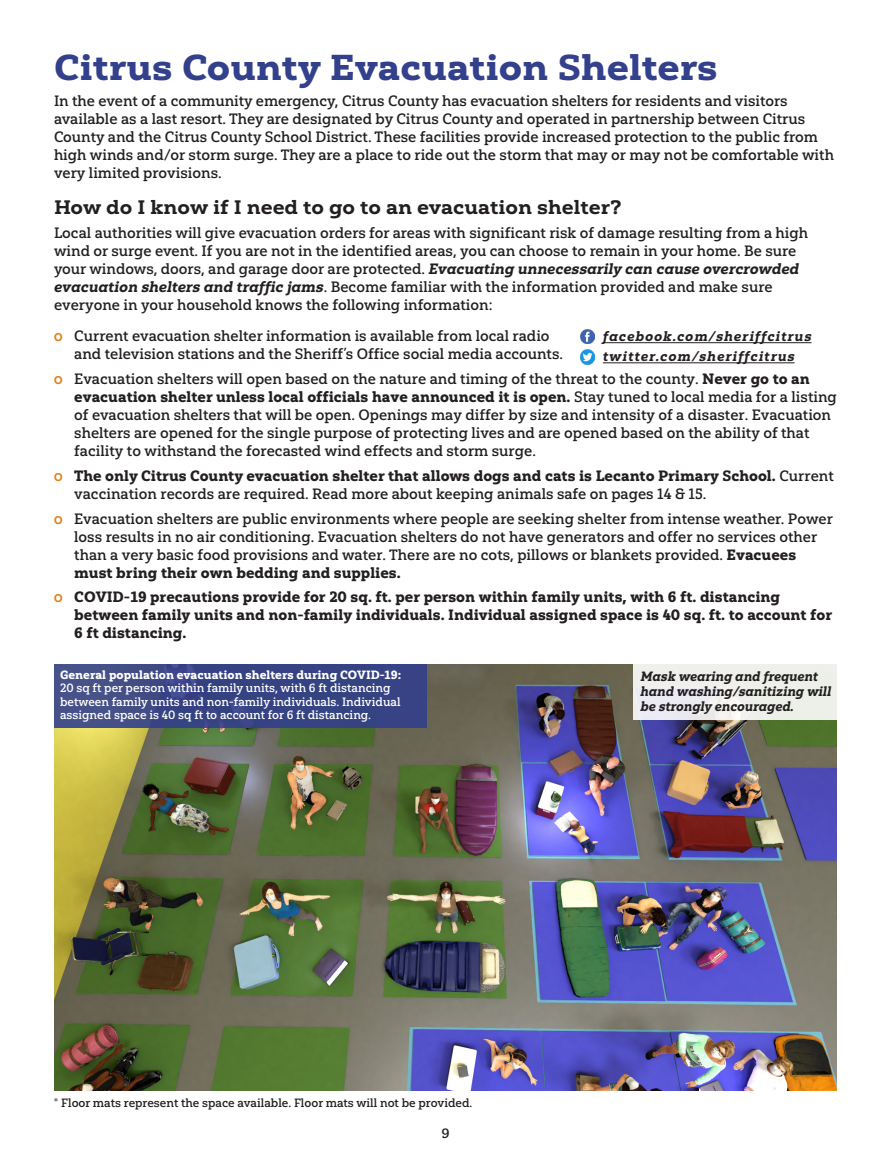
<style>
.page{position:relative;width:891px;height:1161px;background:#fff}
.page>*{position:absolute;margin:0;border:0;box-sizing:border-box;transform-origin:0 0}
.t1{font:900 expanded 36px "Yorkten Slab";color:#33408c}
.t2{font:19.5px "Yorkten Slab Ext Ex B";color:#231f20}
.t3{font:15px/18px "Yorkten Slab Nor Med";color:#231f20}
.t4{font:15px/24.8px "Yorkten Slab Nor Bla";color:#231f20}
.t5{font:italic 900 expanded 13.65px "Yorkten Slab";letter-spacing:.07em;color:#231f20}
.t6{font:13.5px/15px "Yorkten Slab Nor Bla It";color:#231f20}
.t7{font:500 expanded 13.5px "Yorkten Slab";color:#231f20}
.t8{font:12px/13.5px "Yorkten Slab Nor Med";color:#fff}
.t9{font:12px "Yorkten Slab Nor Med";color:#231f20}
.t10{font:12px "Yorkten Slab Nor Bla";color:#fff}
.s1{font-family:"Yorkten Slab";font-weight:900;font-style:italic;font-stretch:expanded}
.s2{font-size:15.75px;color:#de8221}
.s3{font-family:"Yorkten Slab Nor Bla"}
.s4{font-family:"Yorkten Slab Nor Med"}
.s5{font-family:"Yorkten Slab Nor Med";font-size:15.75px;color:#de8221}
</style>
<div class="page">
<svg style="left:603px;top:363px;width:192px;height:1px"></svg>
<hr style="left:603px;top:362px;width:192px;height:1px;background:#231f20">
<svg style="left:603px;top:342px;width:209px;height:2px"></svg>
<hr style="left:603px;top:342px;width:208px;height:1px;background:#231f20">
<img style="left:580px;top:329px;width:15px;height:14px">
<img style="left:580px;top:350px;width:15px;height:14px">
<img style="left:54px;top:664px;width:783px;height:427px">
<div style="left:54px;top:664px;width:372px;height:64px;background:linear-gradient(to right,#444e88,#313f82)"></div>
<svg style="left:633px;top:664px;width:204px;height:56px;background:#edeeec"></svg>
<h1 class="t1" style="left:54px;top:45px;width:665px">Citrus County Evacuation Shelters</h1>
<p class="t3" style="left:54px;top:92px;width:782px">In the event of a community emergency, Citrus County has evacuation shelters for residents and visitors available as a last resort. They are designated by Citrus County and operated in partnership between Citrus County and the Citrus County School District. These facilities provide increased protection to the public from high winds and/or storm surge. They are a place to ride out the storm that may or may not be comfortable with very limited provisions.</p>
<h2 class="t2" style="left:54px;top:195px;width:569px">How do I know if I need to go to an evacuation shelter?</h2>
<p class="t3" style="left:54px;top:224px;width:756px">Local authorities will give evacuation orders for areas with significant risk of damage resulting from a high wind or surge event. If you are not in the identified areas, you can choose to remain in your home. Be sure your windows, doors, and garage door are protected. <span class="s1">Evacuating unnecessarily can cause overcrowded evacuation shelters and traffic jams</span>. Become familiar with the information provided and make sure everyone in your household knows the following information:</p>
<p class="t3" style="left:74px;top:327px;width:490px;text-indent:-20px"><span class="s2">o</span> Current evacuation shelter information is available from local radio and television stations and the Sheriff’s Office social media accounts.</p>
<p class="t3" style="left:54px;top:370px;width:757px"><span class="s2">o</span> Evacuation shelters will open based on the nature and timing of the threat to the county. <span class="s3">Never go to an</span></p>
<p class="t4" style="left:74px;top:384px;width:764px">evacuation shelter unless local officials have announced it is open. <span class="s4">Stay tuned to local media for a listing</span></p>
<p class="t3" style="left:74px;top:406px;width:758px">of evacuation shelters that will be open. Openings may differ by size and intensity of a disaster. Evacuation shelters are opened for the single purpose of protecting lives and are opened based on the ability of that facility to withstand the forecasted wind effects and storm surge.</p>
<p class="t4" style="left:54px;top:463px;width:781px"><span class="s5">o</span> The only Citrus County evacuation shelter that allows dogs and cats is Lecanto Primary School. <span class="s4">Current</span></p>
<p class="t3" style="left:54px;top:481px;width:780px;line-height:24.8px;text-indent:20px">vaccination records are required. Read more about keeping animals safe on pages 14 &amp; 15.<br><span class="s2">o</span> Evacuation shelters are public environments where people are seeking shelter from intense weather. Power</p>
<p class="t3" style="left:74px;top:527px;width:745px">loss results in no air conditioning. Evacuation shelters do not have generators and offer no services other than a very basic food provisions and water. There are no cots, pillows or blankets provided. <span class="s3">Evacuees</span></p>
<p class="t4" style="left:54px;top:560px;width:728px;text-indent:20px">must bring their own bedding and supplies.<br><span class="s5">o</span> COVID-19 precautions provide for 20 sq. ft. per person within family units, with 6 ft. distancing</p>
<p class="t4" style="left:74px;top:606px;width:760px;line-height:18px">between family units and non-family individuals. Individual assigned space is 40 sq. ft. to account for<br>6 ft distancing.</p>
<p class="t5" style="left:603px;top:328px;width:210px">facebook.com/sheriffcitrus</p>
<p class="t5" style="left:603px;top:348px;width:193px">twitter.com/sheriffcitrus</p>
<p class="t10" style="left:60px;top:667px;width:343px">General population evacuation shelters during COVID-19:</p>
<p class="t8" style="left:60px;top:681px;width:342px">20 sq ft per person within family units, with 6 ft distancing between family units and non-family individuals. Individual assigned space is 40 sq ft to account for 6 ft distancing.</p>
<p class="t9" style="left:54px;top:1096px;width:420px">* Floor mats represent the space available. Floor mats will not be provided.</p>
<p class="t7" style="left:441px;top:1125px;width:10px">9</p>
<p class="t6" style="left:641px;top:669px;width:192px">Mask wearing and frequent hand washing/sanitizing will be strongly encouraged.</p>
</div>
